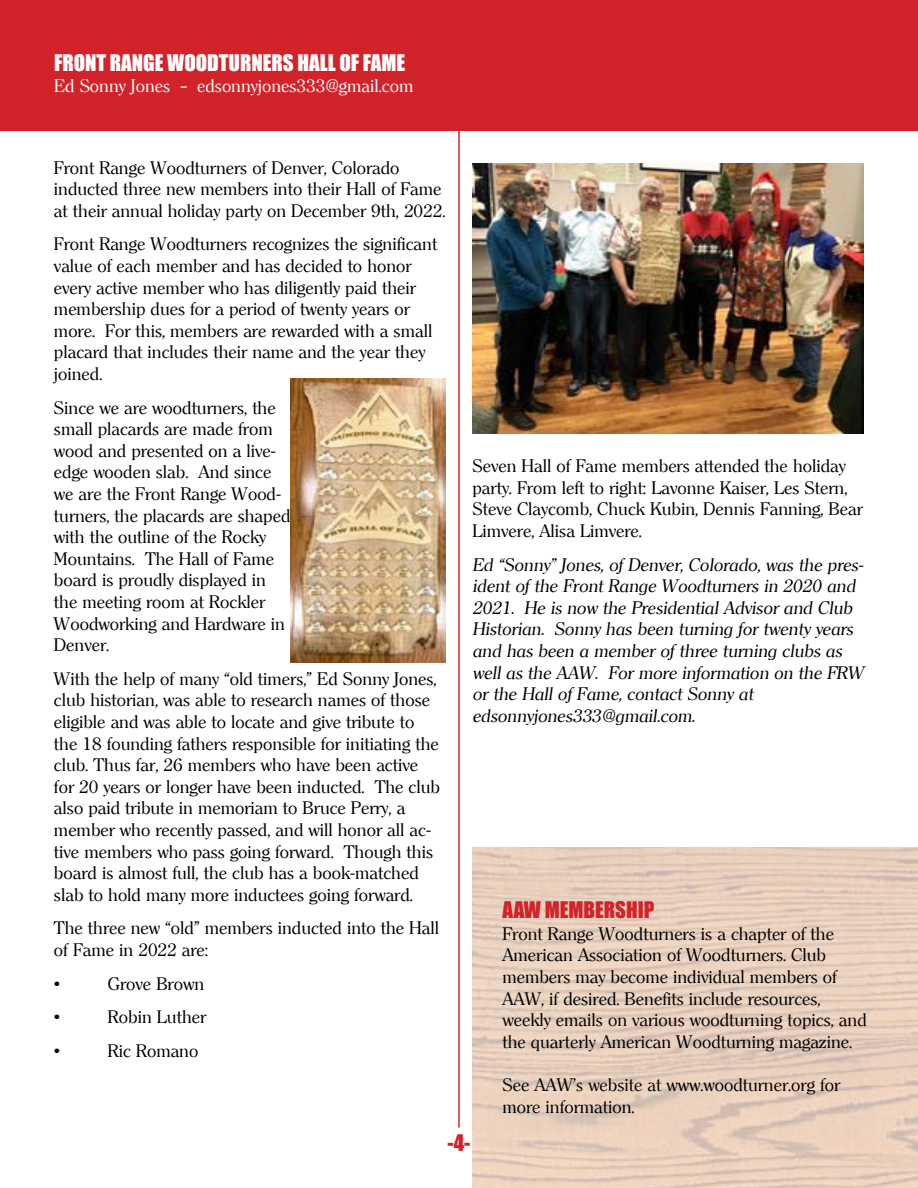
<style>
.page{position:relative;width:918px;height:1188px;background:#fff}
.page>*{position:absolute;margin:0;border:0;box-sizing:border-box;transform-origin:0 0}
.t1{font:21px "Impact";color:#fff}
.t2{font:21px "Impact";color:#d2232a}
.t3{font:18px/21.6px "Clearly Roman";color:#000}
.t4{font:italic 18px/21.6px "Clearly Roman";color:#000}
.t5{font:18px "Clearly Roman";color:#fff}
</style>
<div class="page">
<hr style="left:458px;top:54px;width:2px;height:1074px;background:#d2232a">
<div style="left:0;top:0;width:918px;height:131px;background:#d2232a"></div>
<img style="left:291px;top:378px;width:155px;height:284px">
<img style="left:472px;top:164px;width:392px;height:269px">
<p class="t1" style="left:54px;top:46px;width:353px">FRONT RANGE WOODTURNERS HALL OF FAME</p>
<p class="t5" style="left:54px;top:76px;width:361px">Ed Sonny Jones – edsonnyjones333@gmail.com</p>
<p class="t3" style="left:54px;top:157px;width:393px">Front Range Woodturners of Denver, Colorado inducted three new members into their Hall of Fame at their annual holiday party on December 9th, 2022.</p>
<p class="t3" style="left:54px;top:234px;width:385px">Front Range Woodturners recognizes the significant value of each member and has decided to honor every active member who has diligently paid their membership dues for a period of twenty years or more. For this, members are rewarded with a small placard that includes their name and the year they joined.</p>
<p class="t3" style="left:54px;top:397px;width:238px">Since we are woodturners, the small placards are made from wood and presented on a live&shy;edge wooden slab. And since we are the Front Range Wood&shy;turners, the placards are shaped with the outline of the Rocky<br>Mountains. The Hall of Fame board is proudly displayed in the meeting room at Rockler<br>Woodworking and Hardware in<br>Denver.</p>
<p class="t3" style="left:54px;top:668px;width:388px">With the help of many “old timers,” Ed Sonny Jones, club historian, was able to research names of those eligible and was able to locate and give tribute to the 18 founding fathers responsible for initiating the club. Thus far, 26 members who have been active for 20 years or longer have been inducted. The club also paid tribute in memoriam to Bruce Perry, a member who recently passed, and will honor all ac&shy;tive members who pass going forward. Though this board is almost full, the club has a book-matched slab to hold many more inductees going forward.</p>
<p class="t3" style="left:54px;top:918px;width:387px">The three new “old” members inducted into the Hall of Fame in 2022 are:</p>
<p class="t3" style="left:54px;top:973px;width:8px">•</p>
<p class="t3" style="left:108px;top:973px;width:98px">Grove Brown</p>
<p class="t3" style="left:54px;top:1007px;width:8px">•</p>
<p class="t3" style="left:108px;top:1007px;width:100px">Robin Luther</p>
<p class="t3" style="left:54px;top:1040px;width:8px">•</p>
<p class="t3" style="left:108px;top:1040px;width:92px">Ric Romano</p>
<p class="t3" style="left:472px;top:455px;width:392px">Seven Hall of Fame members attended the holiday party. From left to right: Lavonne Kaiser, Les Stern, Steve Claycomb, Chuck Kubin, Dennis Fanning, Bear Limvere, Alisa Limvere.</p>
<p class="t4" style="left:472px;top:554px;width:393px">Ed “Sonny” Jones, of Denver, Colorado, was the pres&shy;ident of the Front Range Woodturners in 2020 and 2021. He is now the Presidential Advisor and Club Historian. Sonny has been turning for twenty years and has been a member of three turning clubs as well as the AAW. For more information on the FRW or the Hall of Fame, contact Sonny at edsonnyjones333@gmail.com.</p>
<p class="t2" style="left:502px;top:894px;width:153px">AAW MEMBERSHIP</p>
<p class="t3" style="left:502px;top:923px;width:366px">Front Range Woodturners is a chapter of the American Association of Woodturners. Club members may become individual members of AAW, if desired. Benefits include resources, weekly emails on various woodturning topics, and the quarterly American Woodturning magazine.</p>
<p class="t3" style="left:502px;top:1074px;width:339px">See AAW’s website at www.woodturner.org for more information.</p>
<p class="t2" style="left:448px;top:1127px;width:24px">-4-</p>
</div>
